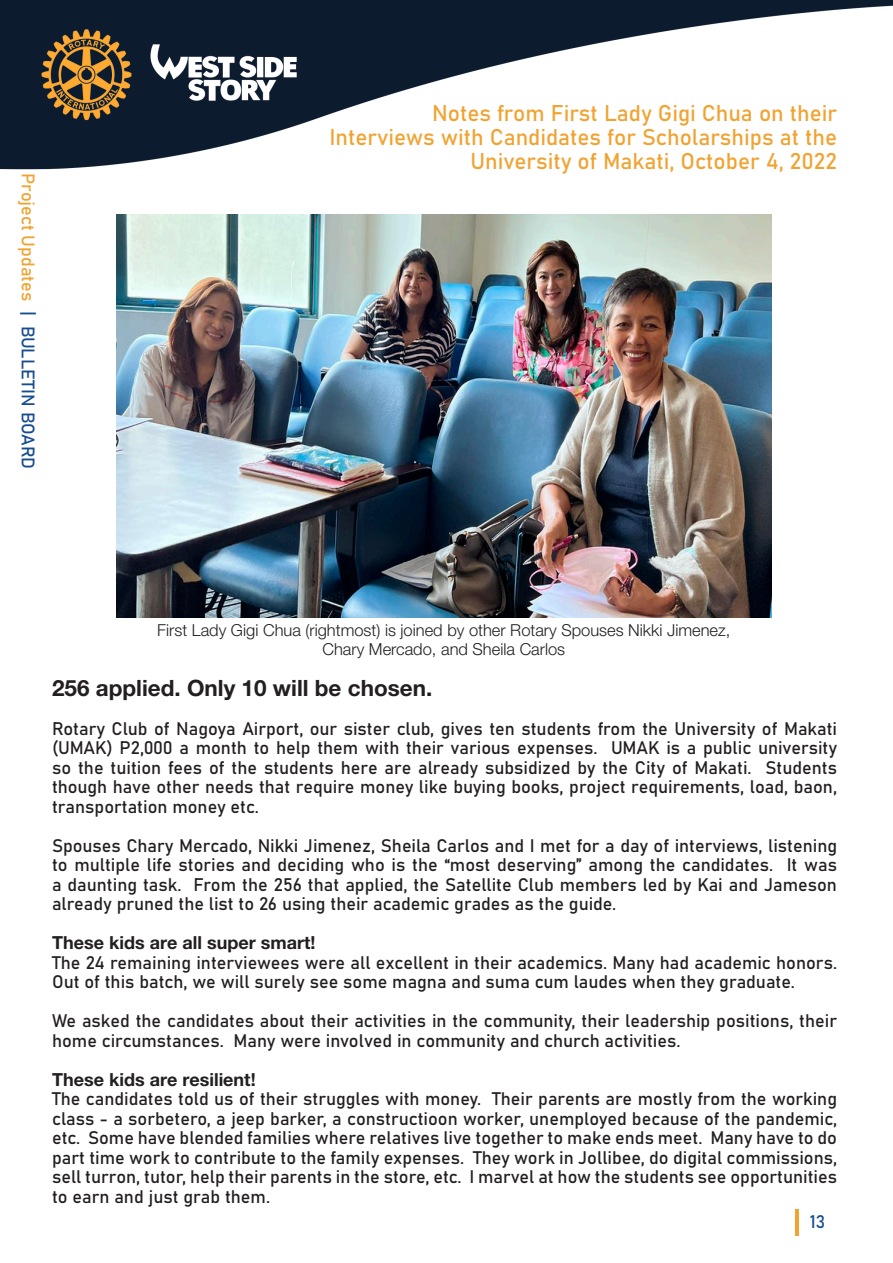
<style>
.page{position:relative;width:893px;height:1263px;background:#fff}
.page>*{position:absolute;margin:0;border:0;box-sizing:border-box;transform-origin:0 0}
.t1{font:22.5px/24px "Bahnschrift";color:#f1a332;text-align:right}
.t2{font:700 22.5px "Helvetica Neue LT Pro";color:#231f20}
.t3{font:18px/19.5px "Bahnschrift";color:#231f20;text-align:justify}
.t4{font:700 18px "Helvetica Neue LT Pro";color:#231f20}
.t5{font:18px "Bahnschrift";color:#f1a332}
.t6{font:18px "Bahnschrift";color:#164d8f}
.t7{font:300 16.5px "Helvetica Neue LT Pro";color:#231f20}
.s1{color:#164d8f}
</style>
<div class="page">
<hr style="left:795px;top:1209px;width:3px;height:26px;background:#f1a332">
<img style="left:0;top:0;width:893px;height:170px">
<img style="left:117px;top:214px;width:654px;height:404px">
<p class="t5" style="left:42px;top:173px;width:298px;rotate:90deg">Project Updates <span class="s1">| BULLETIN BOARD</span></p>
<p class="t1" style="left:432px;top:99px;width:407px">Notes from First Lady Gigi Chua on their</p>
<p class="t1" style="left:329px;top:123px;width:509px">Interviews with Candidates for Scholarships at the<br>University of Makati, October 4, 2022</p>
<p class="t7" style="left:157px;top:620px;width:575px">First Lady Gigi Chua (rightmost) is joined by other Rotary Spouses Nikki Jimenez,</p>
<p class="t7" style="left:322px;top:639px;width:244px">Chary Mercado, and Sheila Carlos</p>
<p class="t2" style="left:52px;top:674px;width:382px">256 applied. Only 10 will be chosen.</p>
<p class="t3" style="left:52px;top:717px;width:787px">Rotary Club of Nagoya Airport, our sister club, gives ten students from the University of Makati (UMAK) P2,000 a month to help them with their various expenses. UMAK is a public university so the tuition fees of the students here are already subsidized by the City of Makati. Students though have other needs that require money like buying books, project requirements, load, baon, transportation money etc.</p>
<p class="t3" style="left:52px;top:834px;width:787px">Spouses Chary Mercado, Nikki Jimenez, Sheila Carlos and I met for a day of interviews, listening to multiple life stories and deciding who is the “most deserving” among the candidates. It was a daunting task. From the 256 that applied, the Satellite Club members led by Kai and Jameson already pruned the list to 26 using their academic grades as the guide.</p>
<p class="t4" style="left:52px;top:932px;width:265px">These kids are all super smart!</p>
<p class="t3" style="left:52px;top:951px;width:786px">The 24 remaining interviewees were all excellent in their academics. Many had academic honors.<br>Out of this batch, we will surely see some magna and suma cum laudes when they graduate.</p>
<p class="t3" style="left:52px;top:1010px;width:786px">We asked the candidates about their activities in the community, their leadership positions, their home circumstances. Many were involved in community and church activities.</p>
<p class="t4" style="left:52px;top:1068px;width:205px">These kids are resilient!</p>
<p class="t3" style="left:52px;top:1088px;width:787px">The candidates told us of their struggles with money. Their parents are mostly from the working class - a sorbetero, a jeep barker, a constructioon worker, unemployed because of the pandemic, etc. Some have blended families where relatives live together to make ends meet. Many have to do part time work to contribute to the family expenses. They work in Jollibee, do digital commissions, sell turron, tutor, help their parents in the store, etc. I marvel at how the students see opportunities to earn and just grab them.</p>
<p class="t6" style="left:810px;top:1208px;width:17px">13</p>
</div>
